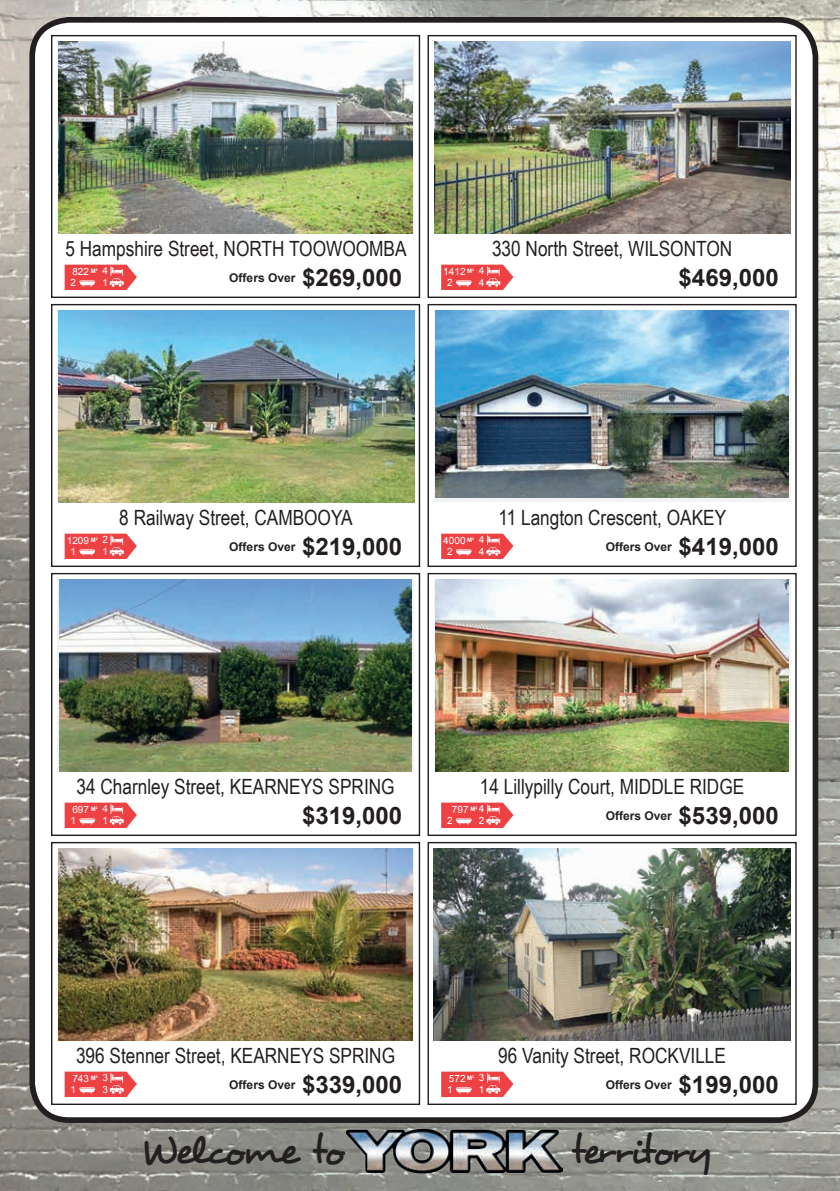
<style>
.page{position:relative;width:840px;height:1191px;background:#fff}
.page>*{position:absolute;margin:0;border:0;box-sizing:border-box;transform-origin:0 0}
.t1{font:41px "Desyrel";letter-spacing:-.075em;color:#231f20}
.t2{font:700 24px "Arial";color:#231f20}
.t3{font:21px "Arial Narrow";color:#231f20}
.t4{font:700 12px "Arial";color:#231f20}
.t5{font:10px "Arial";color:#fff}
.s1{font-size:24px}
</style>
<div class="page">
<img style="left:0;top:0;width:839px;height:629px">
<img style="left:0;top:629px;width:839px;height:153px">
<img style="left:0;top:782px;width:839px;height:157px">
<img style="left:0;top:939px;width:839px;height:132px">
<img style="left:0;top:1071px;width:839px;height:120px">
<img style="left:345px;top:1126px;width:217px;height:47px">
<div style="left:32px;top:20px;width:783px;height:1100px;background:#fff;border-radius:37px"></div>
<div style="left:29px;top:17px;width:788px;height:1106px;border:6px solid #231f20;border-radius:37px"></div>
<img style="left:59px;top:42px;width:353px;height:191px">
<div style="left:51px;top:35px;width:369px;height:263px;border:1px solid #231f20"></div>
<svg style="left:65px;top:265px;width:72px;height:25px;background:#f06163"></svg>
<img style="left:434px;top:42px;width:355px;height:191px">
<div style="left:427px;top:35px;width:369px;height:263px;border:1px solid #231f20"></div>
<svg style="left:441px;top:265px;width:72px;height:25px;background:#f06062"></svg>
<img style="left:59px;top:311px;width:355px;height:191px">
<div style="left:51px;top:304px;width:369px;height:263px;border:1px solid #231f20"></div>
<svg style="left:65px;top:533px;width:72px;height:26px;background:#f16467"></svg>
<svg style="left:434px;top:311px;width:356px;height:191px;fill:#f2f3f4"></svg>
<img style="left:435px;top:311px;width:353px;height:186px">
<div style="left:427px;top:304px;width:369px;height:263px;border:1px solid #231f20"></div>
<svg style="left:441px;top:533px;width:72px;height:26px;background:#f16466"></svg>
<div style="left:51px;top:573px;width:369px;height:263px;border:1px solid #231f20"></div>
<svg style="left:65px;top:802px;width:72px;height:26px;background:#f16467"></svg>
<img style="left:435px;top:579px;width:353px;height:192px">
<div style="left:427px;top:573px;width:369px;height:263px;border:1px solid #231f20"></div>
<svg style="left:441px;top:802px;width:72px;height:26px;background:#f16466"></svg>
<img style="left:59px;top:848px;width:353px;height:192px">
<div style="left:51px;top:842px;width:369px;height:263px;border:1px solid #231f20"></div>
<svg style="left:65px;top:1071px;width:72px;height:26px;background:#f16467"></svg>
<img style="left:433px;top:848px;width:357px;height:192px">
<div style="left:427px;top:842px;width:369px;height:263px;border:1px solid #231f20"></div>
<svg style="left:441px;top:1071px;width:72px;height:26px;background:#f16466"></svg>
<img style="left:60px;top:579px;width:351px;height:192px">
<p class="t3" style="left:65px;top:233px;width:342px">5 Hampshire Street, NORTH TOOWOOMBA</p>
<p class="t4" style="left:229px;top:271px;width:174px">Offers Over <span class="s1">$269,000</span></p>
<p class="t5" style="left:443px;top:266px;width:32px">1412 <sup>M</sup><sup>2</sup></p>
<p class="t5" style="left:478px;top:265px;width:7px">4</p>
<p class="t5" style="left:72px;top:266px;width:27px">822 <sup>M</sup><sup>2</sup></p>
<p class="t5" style="left:102px;top:265px;width:7px">4</p>
<p class="t5" style="left:71px;top:277px;width:7px">2</p>
<p class="t5" style="left:102px;top:277px;width:7px">1</p>
<p class="t5" style="left:447px;top:277px;width:7px">2</p>
<p class="t5" style="left:478px;top:277px;width:7px">4</p>
<p class="t3" style="left:491px;top:233px;width:241px">330 North Street, WILSONTON</p>
<p class="t2" style="left:678px;top:264px;width:102px">$469,000</p>
<p class="t5" style="left:67px;top:535px;width:32px">1209 <sup>M</sup><sup>2</sup></p>
<p class="t5" style="left:102px;top:534px;width:7px">2</p>
<p class="t5" style="left:71px;top:546px;width:7px">1</p>
<p class="t5" style="left:102px;top:546px;width:7px">1</p>
<p class="t3" style="left:119px;top:502px;width:235px">8 Railway Street, CAMBOOYA</p>
<p class="t4" style="left:229px;top:540px;width:174px">Offers Over <span class="s1">$219,000</span></p>
<p class="t5" style="left:443px;top:535px;width:32px">4000 <sup>M</sup><sup>2</sup></p>
<p class="t5" style="left:478px;top:534px;width:7px">4</p>
<p class="t5" style="left:447px;top:546px;width:7px">2</p>
<p class="t5" style="left:478px;top:546px;width:7px">4</p>
<p class="t3" style="left:498px;top:502px;width:229px">11 Langton Crescent, OAKEY</p>
<p class="t4" style="left:605px;top:540px;width:174px">Offers Over <span class="s1">$419,000</span></p>
<p class="t3" style="left:76px;top:771px;width:319px">34 Charnley Street, KEARNEYS SPRING</p>
<p class="t2" style="left:302px;top:802px;width:102px">$319,000</p>
<p class="t5" style="left:451px;top:804px;width:27px">797 <sup>M</sup><sup>2</sup></p>
<p class="t5" style="left:478px;top:802px;width:7px">4</p>
<p class="t3" style="left:479px;top:771px;width:266px">14 Lillypilly Court, MIDDLE RIDGE</p>
<p class="t4" style="left:605px;top:809px;width:174px">Offers Over <span class="s1">$539,000</span></p>
<p class="t5" style="left:72px;top:804px;width:27px">697 <sup>M</sup><sup>2</sup></p>
<p class="t5" style="left:102px;top:802px;width:7px">4</p>
<p class="t5" style="left:71px;top:815px;width:7px">1</p>
<p class="t5" style="left:102px;top:815px;width:7px">1</p>
<p class="t5" style="left:447px;top:815px;width:7px">2</p>
<p class="t5" style="left:478px;top:815px;width:7px">2</p>
<p class="t3" style="left:76px;top:1040px;width:320px">396 Stenner Street, KEARNEYS SPRING</p>
<p class="t4" style="left:229px;top:1078px;width:174px">Offers Over <span class="s1">$339,000</span></p>
<p class="t5" style="left:448px;top:1073px;width:27px">572 <sup>M</sup><sup>2</sup></p>
<p class="t5" style="left:478px;top:1071px;width:7px">3</p>
<p class="t5" style="left:72px;top:1073px;width:27px">743 <sup>M</sup><sup>2</sup></p>
<p class="t5" style="left:102px;top:1071px;width:7px">3</p>
<p class="t5" style="left:71px;top:1084px;width:7px">1</p>
<p class="t5" style="left:102px;top:1084px;width:7px">3</p>
<p class="t5" style="left:447px;top:1084px;width:7px">1</p>
<p class="t5" style="left:478px;top:1084px;width:7px">1</p>
<p class="t3" style="left:498px;top:1040px;width:229px">96 Vanity Street, ROCKVILLE</p>
<p class="t4" style="left:605px;top:1078px;width:174px">Offers Over <span class="s1">$199,000</span></p>
<h1 class="t1" style="left:140px;top:1124px;width:207px">Welcome to</h1>
<h1 class="t1" style="left:570px;top:1124px;width:143px">territory</h1>
</div>
